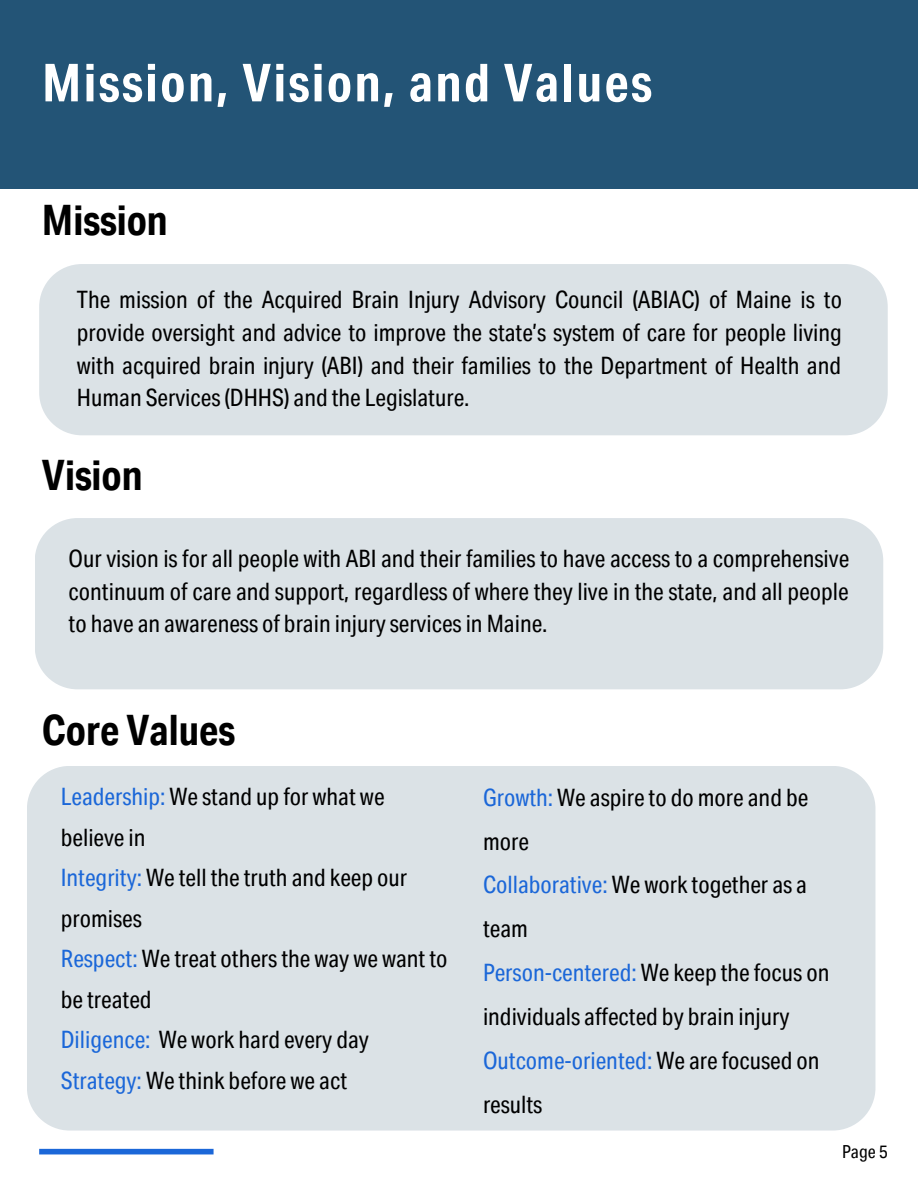
<style>
.page{position:relative;width:918px;height:1188px;background:#fff}
.page>*{position:absolute;margin:0;border:0;box-sizing:border-box;transform-origin:0 0}
.t1{font:700 52.5px "Aktiv Grotesk Cd";letter-spacing:.045em;color:#fff}
.t2{font:700 42px "Aktiv Grotesk Cd";color:#000}
.t3{font:24px/32.7px "Aktiv Grotesk Cd";color:#000}
.t4{font:18px "Aktiv Grotesk Cd";color:#000}
.s1{color:#1b67d8}
</style>
<div class="page">
<div style="left:0;top:0;width:918px;height:189px;background:#235476"></div>
<div style="left:39px;top:1149px;width:175px;height:5px;background:#1b67d8"></div>
<div style="left:39px;top:264px;width:849px;height:171px;background:#dbe2e6"></div>
<div style="left:35px;top:518px;width:848px;height:171px;background:#dbe2e6"></div>
<div style="left:27px;top:766px;width:848px;height:365px;background:#dbe2e6"></div>
<p class="t1" style="left:42px;top:64px;width:611px">Mission, Vision, and Values</p>
<p class="t2" style="left:42px;top:205px;width:127px">Mission</p>
<p class="t3" style="left:77px;top:287px;width:767px;text-align:justify">The mission of the Acquired Brain Injury Advisory Council (ABIAC) of Maine is to provide oversight and advice to improve the state’s system of care for people living with acquired brain injury (ABI) and their families to the Department of Health and Human Services (DHHS) and the Legislature.</p>
<p class="t2" style="left:42px;top:460px;width:102px">Vision</p>
<p class="t3" style="left:69px;top:546px;width:782px;text-align:justify">Our vision is for all people with ABI and their families to have access to a comprehensive continuum of care and support, regardless of where they live in the state, and all people to have an awareness of brain injury services in Maine.</p>
<p class="t2" style="left:42px;top:715px;width:195px">Core Values</p>
<p class="t3" style="left:61px;top:780px;width:325px;line-height:40.5px"><span class="s1">Leadership:</span> We stand up for what we believe in</p>
<p class="t3" style="left:61px;top:861px;width:348px;line-height:40.5px"><span class="s1">Integrity:</span> We tell the truth and keep our promises</p>
<p class="t3" style="left:61px;top:942px;width:388px;line-height:40.5px"><span class="s1">Respect:</span> We treat others the way we want to be treated</p>
<p class="t3" style="left:61px;top:1027px;width:310px"><span class="s1">Diligence:</span> We work hard every day</p>
<p class="t3" style="left:61px;top:1067px;width:288px"><span class="s1">Strategy:</span> We think before we act</p>
<p class="t3" style="left:483px;top:779px;width:327px;line-height:43.8px"><span class="s1">Growth:</span> We aspire to do more and be more</p>
<p class="t3" style="left:483px;top:866px;width:326px;line-height:43.8px"><span class="s1">Collaborative:</span> We work together as a team</p>
<p class="t3" style="left:483px;top:954px;width:348px;line-height:43.8px"><span class="s1">Person-centered:</span> We keep the focus on individuals affected by brain injury</p>
<p class="t3" style="left:483px;top:1042px;width:338px;line-height:43.8px"><span class="s1">Outcome-oriented:</span> We are focused on results</p>
<p class="t4" style="left:842px;top:1145px;width:47px">Page 5</p>
</div>
